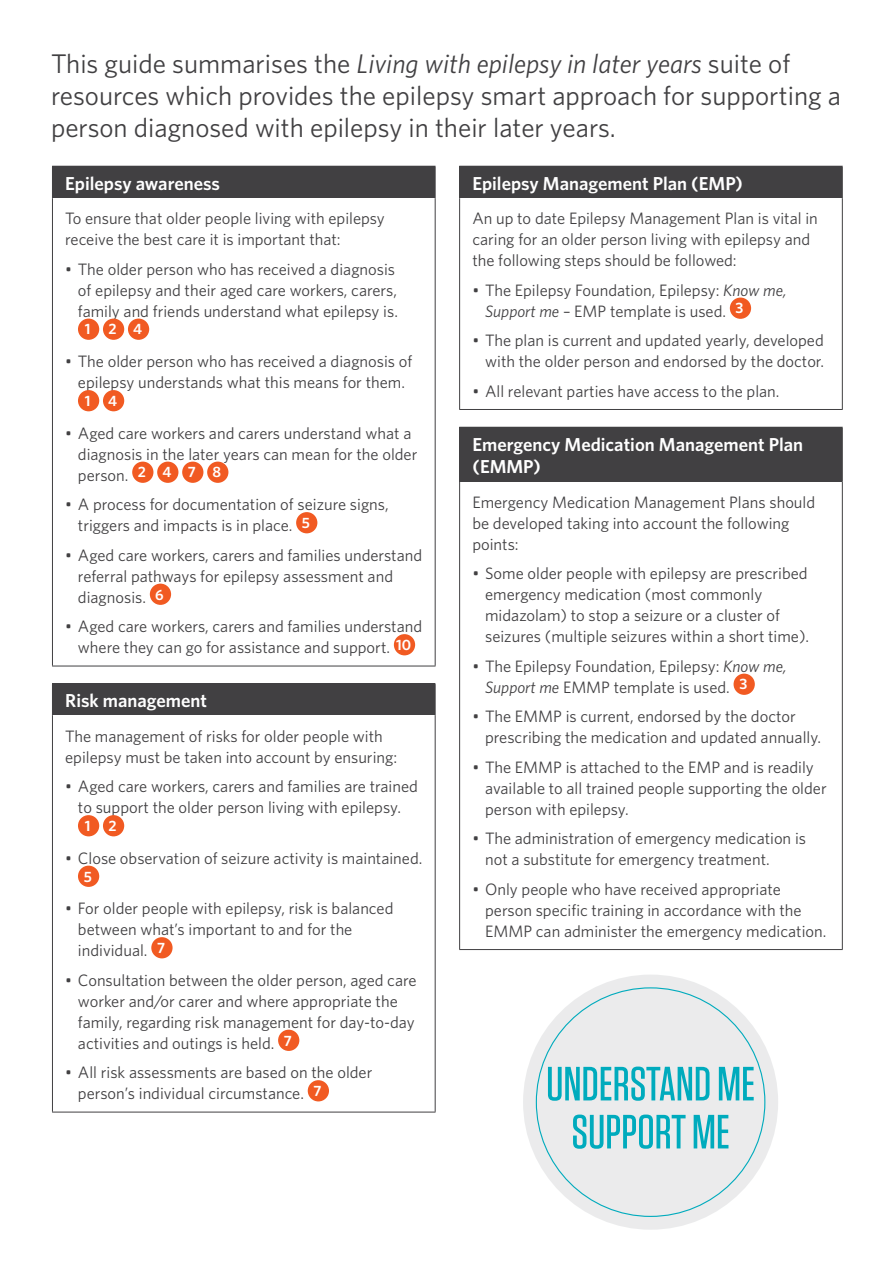
<style>
.page{position:relative;width:893px;height:1263px;background:#fff}
.page>*{position:absolute;margin:0;border:0;box-sizing:border-box;transform-origin:0 0}
.t1{font:27px/32.4px "Whitney";color:#414042}
.t2{font:600 18.75px/22.5px "Whitney";color:#fff}
.t3{font:16.5px/21px "Whitney";color:#414042}
.t4{font:600 15px "Whitney";color:#fff}
.s1{font-style:italic}
</style>
<div class="page">
<div style="left:52px;top:166px;width:383px;height:32px;background:#414042"></div>
<hr style="left:52px;top:166px;width:384px;height:1px;background:#414042">
<hr style="left:435px;top:167px;width:1px;height:31px;background:#414042">
<hr style="left:52px;top:198px;width:1px;height:468px;background:#414042">
<hr style="left:435px;top:198px;width:1px;height:468px;background:#414042">
<hr style="left:52px;top:666px;width:384px;height:1px;background:#414042">
<div style="left:78px;top:319px;width:21px;height:21px;background:#f15a22;border-radius:50%"></div>
<div style="left:103px;top:319px;width:21px;height:21px;background:#f15a22;border-radius:50%"></div>
<div style="left:128px;top:319px;width:21px;height:21px;background:#f15a22;border-radius:50%"></div>
<div style="left:78px;top:390px;width:21px;height:21px;background:#f15a22;border-radius:50%"></div>
<div style="left:103px;top:390px;width:21px;height:21px;background:#f15a22;border-radius:50%"></div>
<div style="left:132px;top:462px;width:21px;height:21px;background:#f15a22;border-radius:50%"></div>
<div style="left:157px;top:462px;width:21px;height:21px;background:#f15a22;border-radius:50%"></div>
<div style="left:182px;top:462px;width:21px;height:21px;background:#f15a22;border-radius:50%"></div>
<div style="left:207px;top:462px;width:21px;height:21px;background:#f15a22;border-radius:50%"></div>
<div style="left:296px;top:512px;width:21px;height:21px;background:#f15a22;border-radius:50%"></div>
<div style="left:150px;top:584px;width:21px;height:21px;background:#f15a22;border-radius:50%"></div>
<div style="left:394px;top:634px;width:21px;height:21px;background:#f15a22;border-radius:50%"></div>
<div style="left:52px;top:684px;width:383px;height:32px;background:#414042"></div>
<hr style="left:52px;top:683px;width:384px;height:1px;background:#414042">
<hr style="left:435px;top:684px;width:1px;height:32px;background:#414042">
<hr style="left:52px;top:716px;width:1px;height:396px;background:#414042">
<hr style="left:435px;top:716px;width:1px;height:396px;background:#414042">
<hr style="left:52px;top:1112px;width:384px;height:1px;background:#414042">
<div style="left:78px;top:815px;width:21px;height:21px;background:#f15a22;border-radius:50%"></div>
<div style="left:103px;top:815px;width:21px;height:21px;background:#f15a22;border-radius:50%"></div>
<div style="left:78px;top:866px;width:21px;height:21px;background:#f15a22;border-radius:50%"></div>
<div style="left:151px;top:937px;width:22px;height:21px;background:#f15a22;border-radius:50%"></div>
<div style="left:278px;top:1030px;width:21px;height:21px;background:#f15a22;border-radius:50%"></div>
<div style="left:308px;top:1080px;width:21px;height:21px;background:#f15a22;border-radius:50%"></div>
<div style="left:460px;top:166px;width:382px;height:32px;background:#414042"></div>
<hr style="left:459px;top:166px;width:384px;height:1px;background:#414042">
<hr style="left:459px;top:167px;width:1px;height:31px;background:#414042">
<hr style="left:842px;top:167px;width:1px;height:31px;background:#414042">
<hr style="left:459px;top:198px;width:1px;height:211px;background:#414042">
<hr style="left:842px;top:198px;width:1px;height:211px;background:#414042">
<hr style="left:459px;top:409px;width:384px;height:1px;background:#414042">
<div style="left:730px;top:298px;width:21px;height:21px;background:#f15a22;border-radius:50%"></div>
<div style="left:460px;top:427px;width:382px;height:55px;background:#414042"></div>
<hr style="left:459px;top:427px;width:384px;height:1px;background:#414042">
<hr style="left:459px;top:428px;width:1px;height:54px;background:#414042">
<hr style="left:842px;top:428px;width:1px;height:54px;background:#414042">
<hr style="left:459px;top:482px;width:1px;height:467px;background:#414042">
<hr style="left:842px;top:482px;width:1px;height:467px;background:#414042">
<hr style="left:459px;top:949px;width:384px;height:1px;background:#414042">
<div style="left:733px;top:674px;width:22px;height:21px;background:#f15a22;border-radius:50%"></div>
<div style="left:523px;top:974px;width:255px;height:256px;background:#e6e7e8;border-radius:50%"></div>
<svg style="left:573px;top:1114px;width:155px;height:35px"></svg>
<svg style="left:548px;top:1066px;width:206px;height:35px"></svg>
<h1 class="t1" style="left:51px;top:47px;width:791px">This guide summarises the <span class="s1">Living with epilepsy in later years</span> suite of resources which provides the epilepsy smart approach for supporting a person diagnosed with epilepsy in their later years.</h1>
<p class="t2" style="left:65px;top:172px;width:156px">Epilepsy awareness</p>
<p class="t3" style="left:65px;top:208px;width:321px">To ensure that older people living with epilepsy receive the best care it is important that:</p>
<p class="t3" style="left:78px;top:258px;width:321px;text-indent:-13px">• The older person who has received a diagnosis of epilepsy and their aged care workers, carers, family and friends understand what epilepsy is.</p>
<p class="t4" style="left:85px;top:320px;width:59px">124</p>
<p class="t3" style="left:65px;top:351px;width:349px;text-align:center">• The older person who has received a diagnosis of epilepsy understands what this means for them.</p>
<p class="t4" style="left:85px;top:392px;width:34px">1 4</p>
<p class="t3" style="left:78px;top:422px;width:341px;text-indent:-13px">• Aged care workers and carers understand what a diagnosis in the later years can mean for the older person. <sup>2</sup> <sup>4</sup> <sup>7</sup> <sup>8</sup></p>
<p class="t3" style="left:78px;top:494px;width:312px;text-indent:-13px">• A process for documentation of seizure signs, triggers and impacts is in place. <sup>5</sup></p>
<p class="t3" style="left:78px;top:544px;width:346px;text-indent:-13px">• Aged care workers, carers and families understand referral pathways for epilepsy assessment and diagnosis. <sup>6</sup></p>
<p class="t3" style="left:65px;top:616px;width:358px;text-align:center">• Aged care workers, carers and families understand where they can go for assistance and support. <sup>10</sup></p>
<p class="t2" style="left:65px;top:689px;width:143px">Risk management</p>
<p class="t3" style="left:65px;top:725px;width:333px">The management of risks for older people with epilepsy must be taken into account by ensuring:</p>
<p class="t3" style="left:65px;top:776px;width:354px;text-align:center">• Aged care workers, carers and families are trained to support the older person living with epilepsy.</p>
<p class="t4" style="left:85px;top:817px;width:33px">1 2</p>
<p class="t3" style="left:65px;top:847px;width:359px">• Close observation of seizure activity is maintained.</p>
<p class="t4" style="left:84px;top:867px;width:10px">5</p>
<p class="t3" style="left:78px;top:898px;width:317px;text-indent:-13px">• For older people with epilepsy, risk is balanced between what’s important to and for the individual. <sup>7</sup></p>
<p class="t3" style="left:78px;top:969px;width:340px;text-indent:-13px">• Consultation between the older person, aged care worker and/or carer and where appropriate the family, regarding risk management for day-to-day activities and outings is held. <sup>7</sup></p>
<p class="t3" style="left:78px;top:1062px;width:296px;text-indent:-13px">• All risk assessments are based on the older person’s individual circumstance. <sup>7</sup></p>
<p class="t2" style="left:472px;top:172px;width:272px">Epilepsy Management Plan (EMP)</p>
<p class="t3" style="left:472px;top:208px;width:347px">An up to date Epilepsy Management Plan is vital in caring for an older person living with epilepsy and the following steps should be followed:</p>
<p class="t3" style="left:485px;top:279px;width:303px;text-indent:-13px">• The Epilepsy Foundation, Epilepsy: <span class="s1">Know me,<br>Support me</span> – EMP template is used. <sup>3</sup></p>
<p class="t3" style="left:472px;top:330px;width:353px;text-align:right">• The plan is current and updated yearly, developed with the older person and endorsed by the doctor.</p>
<p class="t3" style="left:472px;top:380px;width:309px">• All relevant parties have access to the plan.</p>
<p class="t2" style="left:472px;top:433px;width:332px">Emergency Medication Management Plan (EMMP)</p>
<p class="t3" style="left:472px;top:491px;width:344px">Emergency Medication Management Plans should be developed taking into account the following points:</p>
<p class="t3" style="left:485px;top:563px;width:326px;text-indent:-13px">• Some older people with epilepsy are prescribed emergency medication (most commonly midazolam) to stop a seizure or a cluster of seizures (multiple seizures within a short time).</p>
<p class="t3" style="left:485px;top:655px;width:303px;text-indent:-13px">• The Epilepsy Foundation, Epilepsy: <span class="s1">Know me,<br>Support me</span> EMMP template is used. <sup>3</sup></p>
<p class="t3" style="left:485px;top:706px;width:338px;text-indent:-13px">• The EMMP is current, endorsed by the doctor prescribing the medication and updated annually.</p>
<p class="t3" style="left:485px;top:756px;width:343px;text-indent:-13px">• The EMMP is attached to the EMP and is readily available to all trained people supporting the older person with epilepsy.</p>
<p class="t3" style="left:485px;top:828px;width:322px;text-indent:-13px">• The administration of emergency medication is not a substitute for emergency treatment.</p>
<p class="t3" style="left:485px;top:878px;width:343px;text-indent:-13px">• Only people who have received appropriate person specific training in accordance with the<br>EMMP can administer the emergency medication.</p>
</div>
